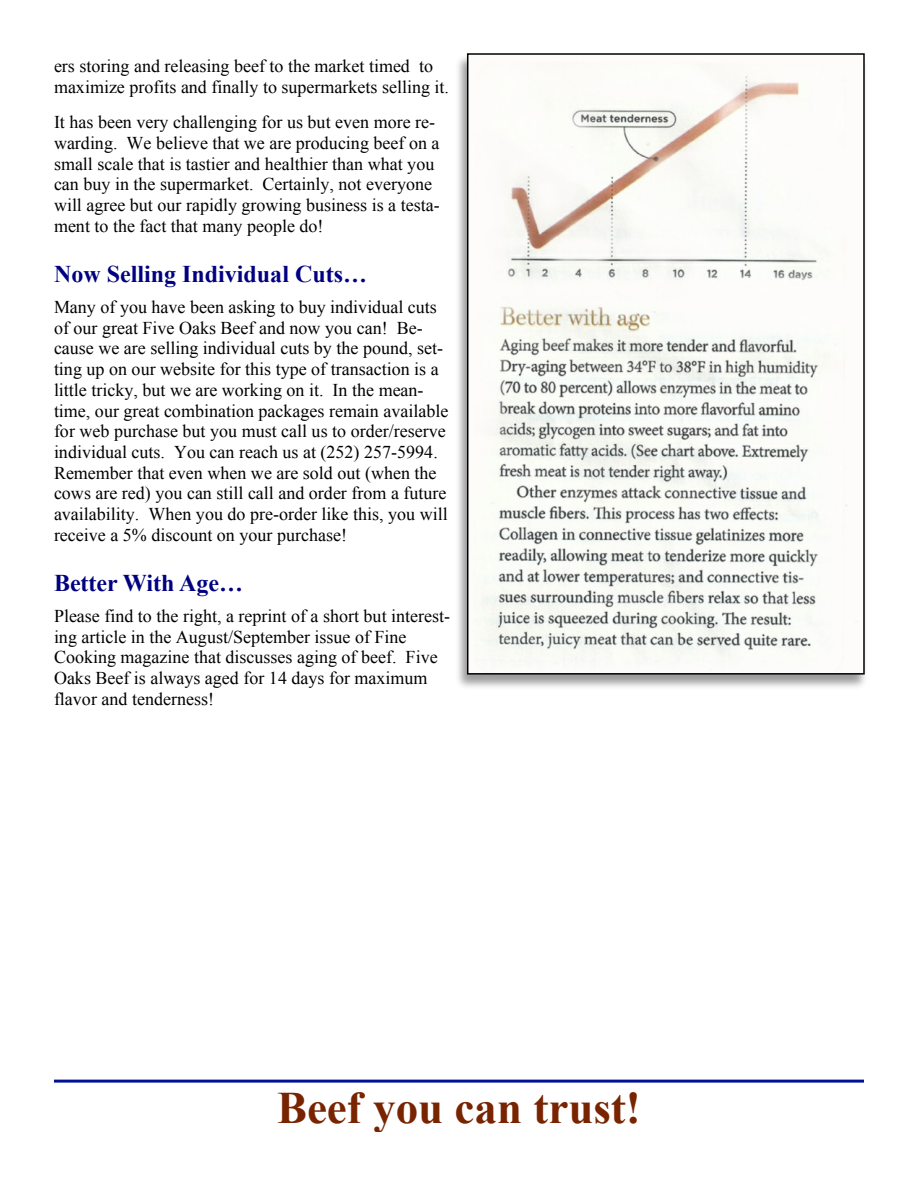
<style>
.page{position:relative;width:918px;height:1188px;background:#fff}
.page>*{position:absolute;margin:0;border:0;box-sizing:border-box;transform-origin:0 0}
.t1{font:700 45px "Times New Roman";color:#782400}
.t2{font:700 24px "Times New Roman";color:#000080}
.t3{font:18px/20.7px "Times New Roman";color:#000}
</style>
<div class="page">
<img style="left:458px;top:55px;width:407px;height:632px">
<img style="left:470px;top:56px;width:392px;height:616px">
<div style="left:467px;top:53px;width:398px;height:622px;border:2px solid #000"></div>
<hr style="left:54px;top:1080px;width:810px;height:3px;background:#001293">
<p class="t3" style="left:54px;top:57px;width:397px">ers storing and releasing beef to the market timed to maximize profits and finally to supermarkets selling it.</p>
<p class="t3" style="left:54px;top:114px;width:387px">It has been very challenging for us but even more re&shy;warding. We believe that we are producing beef on a small scale that is tastier and healthier than what you can buy in the supermarket. Certainly, not everyone will agree but our rapidly growing business is a testa&shy;ment to the fact that many people do!</p>
<h2 class="t2" style="left:54px;top:266px;width:315px">Now Selling Individual Cuts…</h2>
<p class="t3" style="left:54px;top:298px;width:396px">Many of you have been asking to buy individual cuts of our great Five Oaks Beef and now you can! Be&shy;cause we are selling individual cuts by the pound, set&shy;ting up on our website for this type of transaction is a little tricky, but we are working on it. In the mean&shy;time, our great combination packages remain available for web purchase but you must call us to order/reserve individual cuts. You can reach us at (252) 257-5994.<br>Remember that even when we are sold out (when the cows are red) you can still call and order from a future availability. When you do pre-order like this, you will receive a 5% discount on your purchase!</p>
<h2 class="t2" style="left:54px;top:574px;width:191px">Better With Age…</h2>
<p class="t3" style="left:54px;top:607px;width:398px">Please find to the right, a reprint of a short but interest&shy;ing article in the August/September issue of Fine Cooking magazine that discusses aging of beef. Five Oaks Beef is always aged for 14 days for maximum flavor and tenderness!</p>
<h1 class="t1" style="left:277px;top:1092px;width:365px">Beef you can trust!</h1>
</div>
